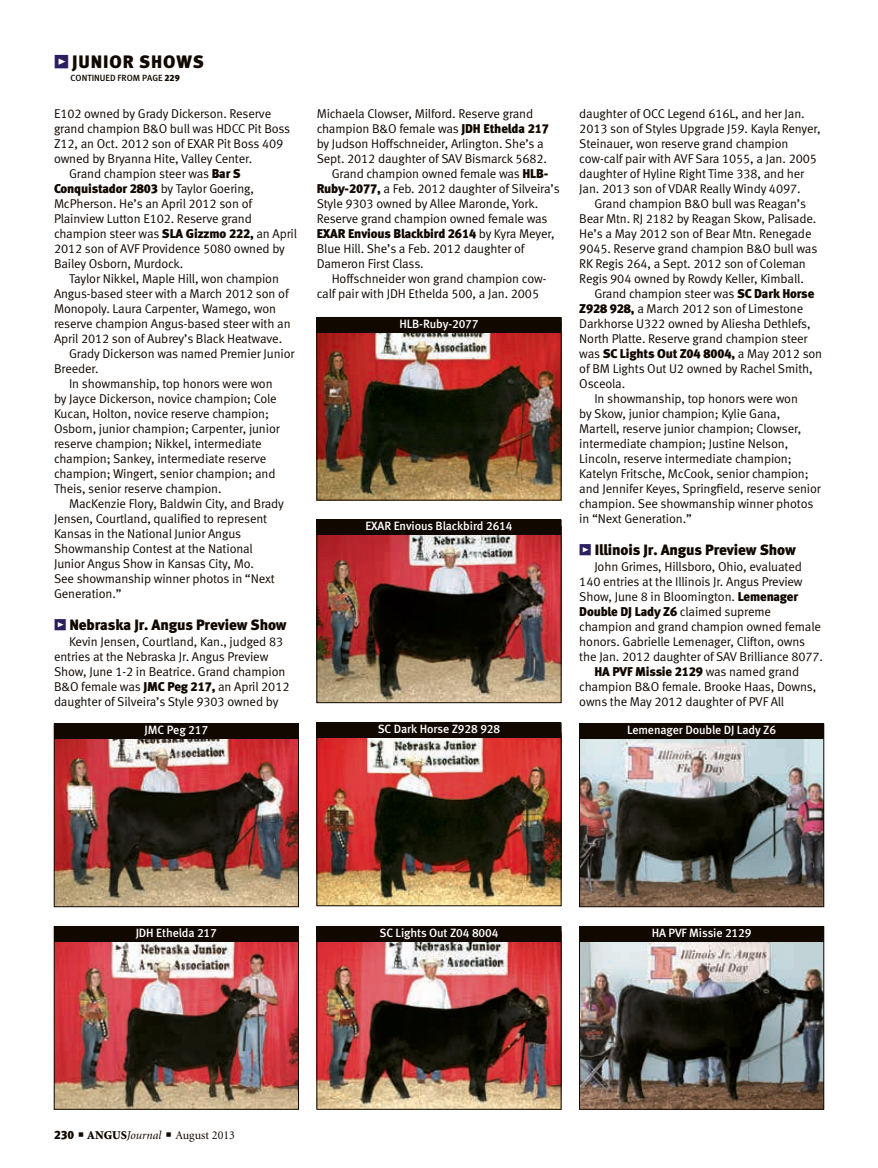
<style>
.page{position:relative;width:878px;height:1168px;background:#fff}
.page>*{position:absolute;margin:0;border:0;box-sizing:border-box;transform-origin:0 0}
.t1{font:18px "Meta Black LF";letter-spacing:.05em;color:#110800}
.Test_heading{font:15px "Meta Black LF";letter-spacing:-.01em;color:#110800}
.Test_copy{font:12.75px/15px "Meta Normal LF";letter-spacing:-.01em;color:#110800}
.White_animal_name{font:12px "Meta Medium LF";letter-spacing:-.01em;color:#fff}
.t2{font:12px "Minion";color:#110800}
.t3{font:9px "Meta Medium LF";color:#110800}
.s1{font-family:"Meta Black Expert";color:#2c1e5f}
.s2{font-family:"Meta Black LF"}
.s3{font-family:"Meta Black Caps Expert";color:#2c1e5f}
.s4{font-weight:900}
.s5{font-style:italic}
</style>
<div class="page">
<img style="left:318px;top:535px;width:241px;height:166px">
<div style="left:316px;top:520px;width:245px;height:183px;border:1px solid #110800"></div>
<div style="left:316px;top:520px;width:245px;height:15px;background:#110800"></div>
<img style="left:318px;top:738px;width:241px;height:166px">
<div style="left:316px;top:723px;width:245px;height:15px;background:#110800"></div>
<img style="left:318px;top:941px;width:241px;height:166px">
<div style="left:316px;top:926px;width:245px;height:15px;background:#110800"></div>
<img style="left:56px;top:941px;width:240px;height:166px">
<div style="left:54px;top:926px;width:244px;height:183px;border:1px solid #110800"></div>
<div style="left:54px;top:926px;width:244px;height:15px;background:#110800"></div>
<img style="left:581px;top:941px;width:241px;height:166px">
<div style="left:579px;top:926px;width:245px;height:183px;border:1px solid #110800"></div>
<div style="left:579px;top:926px;width:245px;height:15px;background:#110800"></div>
<img style="left:318px;top:332px;width:241px;height:166px">
<div style="left:316px;top:317px;width:245px;height:183px;border:1px solid #110800"></div>
<div style="left:316px;top:317px;width:245px;height:15px;background:#110800"></div>
<img style="left:56px;top:739px;width:240px;height:166px">
<div style="left:54px;top:724px;width:244px;height:183px;border:1px solid #110800"></div>
<div style="left:54px;top:724px;width:244px;height:15px;background:#110800"></div>
<img style="left:581px;top:739px;width:241px;height:166px">
<div style="left:579px;top:724px;width:245px;height:183px;border:1px solid #110800"></div>
<div style="left:579px;top:724px;width:245px;height:15px;background:#110800"></div>
<p class="t1" style="left:54px;top:51px;width:151px"><span class="s1">z</span> JUNIOR SHOWS</p>
<p class="t3" style="left:70px;top:72px;width:111px">CONTINUED FROM PAGE <span class="s2">229</span></p>
<p class="Test_copy" style="left:54px;top:106px;width:238px">E102 owned by Grady Dickerson. Reserve grand champion B&amp;O bull was HDCC Pit Boss Z12, an Oct. 2012 son of EXAR Pit Boss 409 owned by Bryanna Hite, Valley Center.</p>
<p class="Test_copy" style="left:54px;top:166px;width:244px;text-indent:15px">Grand champion steer was <span class="s2">Bar S Conquistador 2803</span> by Taylor Goering, McPherson. He’s an April 2012 son of Plainview Lutton E102. Reserve grand champion steer was <span class="s2">SLA Gizzmo 222,</span> an April 2012 son of AVF Providence 5080 owned by Bailey Osborn, Murdock.</p>
<p class="Test_copy" style="left:54px;top:271px;width:238px;text-indent:15px">Taylor Nikkel, Maple Hill, won champion Angus-based steer with a March 2012 son of Monopoly. Laura Carpenter, Wamego, won reserve champion Angus-based steer with an April 2012 son of Aubrey’s Black Heatwave.</p>
<p class="Test_copy" style="left:54px;top:346px;width:242px;text-indent:15px">Grady Dickerson was named Premier Junior<br>Breeder.</p>
<p class="Test_copy" style="left:54px;top:376px;width:227px;text-indent:15px">In showmanship, top honors were won by Jayce Dickerson, novice champion; Cole Kucan, Holton, novice reserve champion; Osborn, junior champion; Carpenter, junior reserve champion; Nikkel, intermediate champion; Sankey, intermediate reserve champion; Wingert, senior champion; and Theis, senior reserve champion.</p>
<p class="Test_copy" style="left:54px;top:496px;width:231px;text-indent:15px">MacKenzie Flory, Baldwin City, and Brady Jensen, Courtland, qualified to represent Kansas in the National Junior Angus Showmanship Contest at the National Junior Angus Show in Kansas City, Mo.<br>See showmanship winner photos in “Next Generation.”</p>
<p class="Test_heading" style="left:54px;top:615px;width:234px"><span class="s3">z</span> Nebraska Jr. Angus Preview Show</p>
<p class="Test_copy" style="left:54px;top:634px;width:237px;text-indent:15px">Kevin Jensen, Courtland, Kan., judged 83 entries at the Nebraska Jr. Angus Preview Show, June 1-2 in Beatrice. Grand champion B&amp;O female was <span class="s2">JMC Peg 217,</span> an April 2012 daughter of Silveira’s Style 9303 owned by</p>
<p class="Test_copy" style="left:316px;top:106px;width:234px">Michaela Clowser, Milford. Reserve grand champion B&amp;O female was <span class="s2">JDH Ethelda 217 </span>by Judson Hoffschneider, Arlington. She’s a Sept. 2012 daughter of SAV Bismarck 5682.</p>
<p class="Test_copy" style="left:316px;top:166px;width:244px;text-indent:15px">Grand champion owned female was <span class="s2">HLB-Ruby-2077,</span> a Feb. 2012 daughter of Silveira’s Style 9303 owned by Allee Maronde, York.<br>Reserve grand champion owned female was <span class="s2">EXAR Envious Blackbird 2614</span> by Kyra Meyer, Blue Hill. She’s a Feb. 2012 daughter of Dameron First Class.</p>
<p class="Test_copy" style="left:316px;top:271px;width:231px;text-indent:15px">Hoffschneider won grand champion cow&shy;calf pair with JDH Ethelda 500, a Jan. 2005</p>
<p class="White_animal_name" style="left:399px;top:317px;width:81px">HLB-Ruby-2077</p>
<p class="White_animal_name" style="left:365px;top:519px;width:149px">EXAR Envious Blackbird 2614</p>
<p class="Test_copy" style="left:579px;top:106px;width:243px">daughter of OCC Legend 616L, and her Jan.<br>2013 son of Styles Upgrade J59. Kayla Renyer, Steinauer, won reserve grand champion cow-calf pair with AVF Sara 1055, a Jan. 2005 daughter of Hyline Right Time 338, and her Jan. 2013 son of VDAR Really Windy 4097.</p>
<p class="Test_copy" style="left:579px;top:196px;width:239px;text-indent:15px">Grand champion B&amp;O bull was Reagan’s Bear Mtn. RJ 2182 by Reagan Skow, Palisade.<br>He’s a May 2012 son of Bear Mtn. Renegade 9045. Reserve grand champion B&amp;O bull was RK Regis 264, a Sept. 2012 son of Coleman Regis 904 owned by Rowdy Keller, Kimball.</p>
<p class="Test_copy" style="left:579px;top:286px;width:244px;text-indent:15px">Grand champion steer was <span class="s2">SC Dark Horse Z928 928,</span> a March 2012 son of Limestone Darkhorse U322 owned by Aliesha Dethlefs, North Platte. Reserve grand champion steer was <span class="s2">SC Lights Out Z04 8004,</span> a May 2012 son of BM Lights Out U2 owned by Rachel Smith, Osceola.</p>
<p class="Test_copy" style="left:579px;top:391px;width:243px;text-indent:15px">In showmanship, top honors were won<br>by Skow, junior champion; Kylie Gana, Martell, reserve junior champion; Clowser, intermediate champion; Justine Nelson, Lincoln, reserve intermediate champion; Katelyn Fritsche, McCook, senior champion; and Jennifer Keyes, Springfield, reserve senior champion. See showmanship winner photos in “Next Generation.”</p>
<p class="Test_heading" style="left:579px;top:540px;width:218px"><span class="s3">z</span> Illinois Jr. Angus Preview Show</p>
<p class="Test_copy" style="left:579px;top:559px;width:245px;text-indent:15px">John Grimes, Hillsboro, Ohio, evaluated 140 entries at the Illinois Jr. Angus Preview Show, June 8 in Bloomington. <span class="s2">Lemenager Double DJ Lady Z6</span> claimed supreme champion and grand champion owned female honors. Gabrielle Lemenager, Clifton, owns the Jan. 2012 daughter of SAV Brilliance 8077.</p>
<p class="Test_copy" style="left:579px;top:664px;width:238px;text-indent:15px"><span class="s2">HA PVF Missie 2129</span> was named grand champion B&amp;O female. Brooke Haas, Downs, owns the May 2012 daughter of PVF All</p>
<p class="White_animal_name" style="left:377px;top:722px;width:124px">SC Dark Horse Z928 928</p>
<p class="White_animal_name" style="left:144px;top:723px;width:65px">JMC Peg 217</p>
<p class="White_animal_name" style="left:627px;top:723px;width:151px">Lemenager Double DJ Lady Z6</p>
<p class="White_animal_name" style="left:136px;top:926px;width:83px">JDH Ethelda 217</p>
<p class="White_animal_name" style="left:379px;top:926px;width:121px">SC Lights Out Z04 8004</p>
<p class="White_animal_name" style="left:651px;top:926px;width:101px">HA PVF Missie 2129</p>
<p class="t2" style="left:54px;top:1129px;width:182px"><span class="s2">230</span> ■ <span class="s4">ANGUS</span><span class="s5">Journal</span> ■ August 2013</p>
</div>
